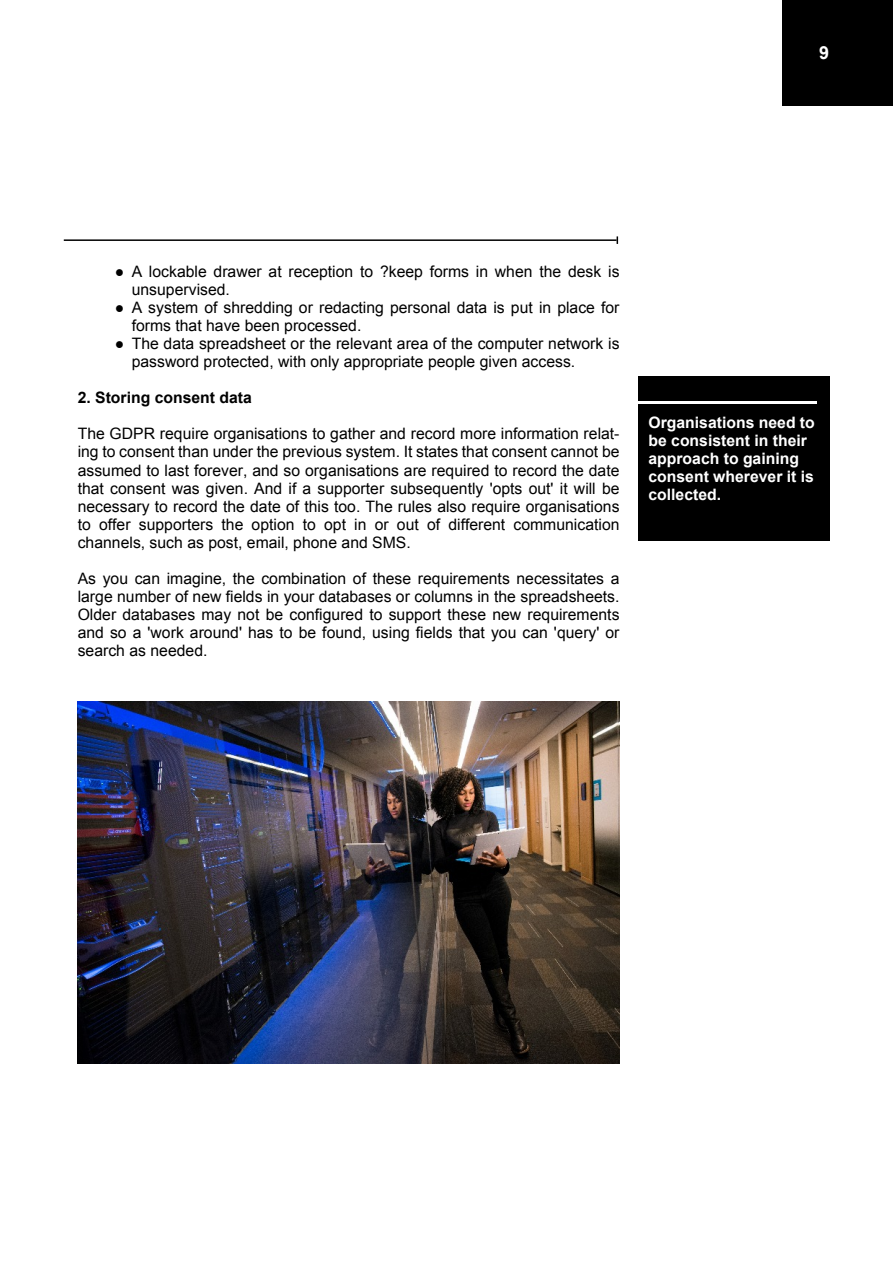
<style>
.page{position:relative;width:893px;height:1263px;background:#fff}
.page>*{position:absolute;margin:0;border:0;box-sizing:border-box;transform-origin:0 0}
.t1{font:700 18px "Arial";color:#fff}
.t2{font:15.75px/18px "Arial";color:#000}
.t3{font:700 15.75px/18px "Arial";color:#fff}
.t4{font:700 15.75px "Arial";color:#000}
.s1{font-family:"Times New Roman"}
</style>
<div class="page">
<div style="left:782px;top:0;width:111px;height:105px;background:#000"></div>
<hr style="left:64px;top:239px;width:553px;height:2px;background:#000">
<div style="left:638px;top:376px;width:191px;height:165px;background:#000"></div>
<hr style="left:638px;top:401px;width:178px;height:3px;background:#fff">
<img style="left:78px;top:701px;width:542px;height:362px">
<p class="t1" style="left:819px;top:46px;width:12px">9</p>
<p class="t2" style="left:132px;top:263px;width:489px;text-indent:-17px"><span class="s1">●</span> A lockable drawer at reception to ?keep forms in when the desk is unsupervised.</p>
<p class="t2" style="left:132px;top:300px;width:489px;text-indent:-17px"><span class="s1">●</span> A system of shredding or redacting personal data is put in place for forms that have been processed.</p>
<p class="t2" style="left:132px;top:336px;width:489px;text-indent:-17px"><span class="s1">●</span> The data spreadsheet or the relevant area of the computer network is password protected, with only appropriate people given access.</p>
<p class="t4" style="left:78px;top:392px;width:176px">2. Storing consent data</p>
<p class="t2" style="left:78px;top:426px;width:543px;text-align:justify">The GDPR require organisations to gather and record more information relat&shy;ing to consent than under the previous system. It states that consent cannot be assumed to last forever, and so organisations are required to record the date that consent was given. And if a supporter subsequently 'opts out' it will be necessary to record the date of this too. The rules also require organisations to offer supporters the option to opt in or out of different communication channels, such as post, email, phone and SMS.</p>
<p class="t2" style="left:78px;top:571px;width:543px;text-align:justify">As you can imagine, the combination of these requirements necessitates a large number of new fields in your databases or columns in the spreadsheets.<br>Older databases may not be configured to support these new requirements and so a 'work around' has to be found, using fields that you can 'query' or search as needed.</p>
<p class="t3" style="left:648px;top:414px;width:168px">Organisations need to be consistent in their approach to gaining consent wherever it is collected.</p>
</div>
